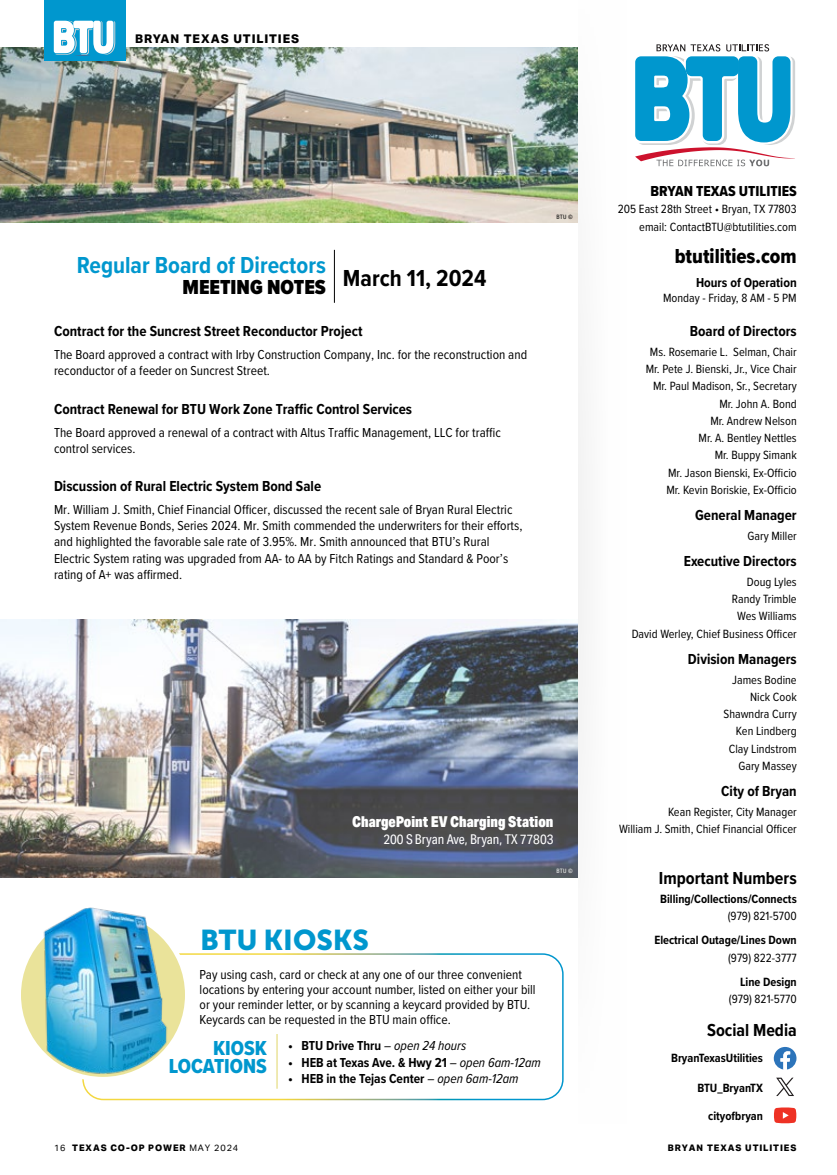
<style>
.page{position:relative;width:837px;height:1175px;background:#fff}
.page>*{position:absolute;margin:0;border:0;box-sizing:border-box;transform-origin:0 0}
.t1{font:28.5px "Museo Sans 900";color:#0097ce}
.t2{font:700 24px "Proxima Nova Cond";color:#0097ce}
.t3{font:900 21px "Proxima Nova Cond";color:#000}
.t4{font:21px "Proxima Nova Cond Extrabld";color:#000}
.t5{font:21px/18px "Proxima Nova Cond Extrabld";color:#0097ce;text-align:right}
.t6{font:700 18px "Proxima Nova Cond";color:#000}
.t7{font:700 15px "Proxima Nova Cond";color:#000}
.t8{font:900 15px "Aktiv Grotesk Cd";color:#fff}
.t9{font:15px "Proxima Nova Cond Extrabld";color:#000}
.t10{font:13.5px/16.2px "Proxima Nova Cond";color:#000}
.t11{font:700 13.5px "Proxima Nova Cond";color:#000}
.t12{font:13.5px "Aktiv Grotesk Cd";color:#fff}
.t13{font:12.3px/17.2px "Proxima Nova Cond";color:#000;text-align:right}
.t14{font:700 12.3px "Proxima Nova Cond";color:#000}
.t15{font:800 12px "Aktiv Grotesk";letter-spacing:.075em;color:#000}
.t16{font:800 9px "Aktiv Grotesk";letter-spacing:.1em;color:#000}
.t17{font:6px "Roboto Condensed";color:#000}
.t18{font:6px "Roboto Condensed";color:#fff}
.s1{font-weight:400;font-style:italic}
.s2{font-weight:400}
</style>
<div class="page">
<img style="left:0;top:47px;width:577px;height:175px">
<svg style="left:635px;top:44px;width:160px;height:122px"></svg>
<div style="left:44px;top:0;width:81px;height:60px;background:#0097ce"></div>
<svg style="left:54px;top:21px;width:61px;height:34px"></svg>
<hr style="left:334px;top:250px;width:1px;height:53px;background:#000">
<div style="left:82px;top:953px;width:482px;height:147px;border:2px solid #fff;border-radius:20px"></div>
<svg style="left:19px;top:910px;width:168px;height:169px;background:#ece6a7"></svg>
<div style="left:16px;top:908px;width:174px;height:173px;border:5px solid #fff;border-radius:50%"></div>
<img style="left:38px;top:907px;width:136px;height:171px">
<hr style="left:276px;top:1034px;width:2px;height:54px;background:#eae39a">
<img style="left:0;top:619px;width:577px;height:258px">
<svg style="left:774px;top:1046px;width:22px;height:23px"></svg>
<svg style="left:774px;top:1107px;width:22px;height:16px"></svg>
<svg style="left:776px;top:1077px;width:18px;height:19px"></svg>
<p class="t15" style="left:135px;top:32px;width:165px">BRYAN TEXAS UTILITIES</p>
<h2 class="t2" style="left:77px;top:247px;width:250px">Regular Board of Directors</h2>
<h3 class="t3" style="left:182px;top:271px;width:305px">MEETING NOTES <sup>March</sup> <sup>11,</sup> <sup>2024</sup></h3>
<p class="t7" style="left:54px;top:320px;width:310px">Contract for the Suncrest Street Reconductor Project</p>
<p class="t10" style="left:54px;top:346px;width:475px">The Board approved a contract with Irby Construction Company, Inc. for the reconstruction and reconductor of a feeder on Suncrest Street.</p>
<p class="t7" style="left:54px;top:397px;width:360px">Contract Renewal for BTU Work Zone Traffic Control Services</p>
<p class="t10" style="left:54px;top:423px;width:448px">The Board approved a renewal of a contract with Altus Traffic Management, LLC for traffic control services.</p>
<p class="t7" style="left:54px;top:475px;width:269px">Discussion of Rural Electric System Bond Sale</p>
<p class="t10" style="left:54px;top:501px;width:470px">Mr. William J. Smith, Chief Financial Officer, discussed the recent sale of Bryan Rural Electric System Revenue Bonds, Series 2024. Mr. Smith commended the underwriters for their efforts, and highlighted the favorable sale rate of 3.95%. Mr. Smith announced that BTU’s Rural Electric System rating was upgraded from AA- to AA by Fitch Ratings and Standard &amp; Poor’s rating of A+ was affirmed.</p>
<p class="t17" style="left:557px;top:213px;width:18px">BTU ©</p>
<p class="t8" style="left:352px;top:813px;width:203px">ChargePoint EV Charging Station</p>
<p class="t12" style="left:383px;top:831px;width:172px">200 S Bryan Ave, Bryan, TX 77803</p>
<p class="t18" style="left:556px;top:867px;width:18px">BTU ©</p>
<h1 class="t1" style="left:200px;top:924px;width:171px">BTU KIOSKS</h1>
<p class="t10" style="left:200px;top:966px;width:338px;line-height:15px">Pay using cash, card or check at any one of our three convenient locations by entering your account number, listed on either your bill or your reminder letter, or by scanning a keycard provided by BTU.<br>Keycards can be requested in the BTU main office.</p>
<h3 class="t5" style="left:169px;top:1039px;width:100px">KIOSK<br>LOCATIONS</h3>
<p class="t11" style="left:288px;top:1035px;width:180px">• BTU Drive Thru <span class="s1">– open 24 hours</span></p>
<p class="t11" style="left:288px;top:1052px;width:254px">• HEB at Texas Ave. &amp; Hwy 21 <span class="s1">– open 6am-12am</span></p>
<p class="t11" style="left:288px;top:1068px;width:232px">• HEB in the Tejas Center <span class="s1">– open 6am-12am</span></p>
<p class="t9" style="left:651px;top:180px;width:148px">BRYAN TEXAS UTILITIES</p>
<p class="t13" style="left:618px;top:200px;width:180px">205 East 28th Street • Bryan, TX 77803 email: ContactBTU@btutilities.com</p>
<h3 class="t4" style="left:675px;top:241px;width:124px">btutilities.com</h3>
<p class="t11" style="left:696px;top:273px;width:102px">Hours of Operation</p>
<p class="t13" style="left:663px;top:289px;width:135px">Monday - Friday, 8 AM - 5 PM</p>
<p class="t7" style="left:690px;top:320px;width:108px">Board of Directors</p>
<p class="t13" style="left:646px;top:342px;width:152px">Ms. Rosemarie L. Selman, Chair<br>Mr. Pete J. Bienski, Jr., Vice Chair<br>Mr. Paul Madison, Sr., Secretary<br>Mr. John A. Bond<br>Mr. Andrew Nelson<br>Mr. A. Bentley Nettles<br>Mr. Buppy Simank<br>Mr. Jason Bienski, Ex-Officio<br>Mr. Kevin Boriskie, Ex-Officio</p>
<p class="t7" style="left:695px;top:504px;width:103px">General Manager</p>
<p class="t13" style="left:748px;top:526px;width:51px">Gary Miller</p>
<p class="t7" style="left:684px;top:550px;width:114px">Executive Directors</p>
<p class="t13" style="left:632px;top:572px;width:167px">Doug Lyles<br>Randy Trimble<br>Wes Williams<br>David Werley, Chief Business Officer</p>
<p class="t7" style="left:688px;top:648px;width:110px">Division Managers</p>
<p class="t13" style="left:724px;top:670px;width:75px">James Bodine<br>Nick Cook<br>Shawndra Curry<br>Ken Lindberg<br>Clay Lindstrom<br>Gary Massey</p>
<p class="t7" style="left:721px;top:780px;width:77px">City of Bryan</p>
<p class="t13" style="left:619px;top:802px;width:179px">Kean Register, City Manager<br>William J. Smith, Chief Financial Officer</p>
<h3 class="t6" style="left:659px;top:864px;width:139px">Important Numbers</h3>
<p class="t14" style="left:660px;top:890px;width:138px">Billing/Collections/Connects</p>
<p class="t13" style="left:728px;top:907px;width:70px">(979) 821-5700</p>
<p class="t14" style="left:654px;top:931px;width:144px">Electrical Outage/Lines Down</p>
<p class="t13" style="left:728px;top:948px;width:70px">(979) 822-3777</p>
<p class="t14" style="left:740px;top:972px;width:58px">Line Design</p>
<p class="t13" style="left:729px;top:989px;width:69px">(979) 821-5770</p>
<h3 class="t6" style="left:707px;top:1017px;width:91px">Social Media</h3>
<p class="t14" style="left:671px;top:1049px;width:93px">BryanTexasUtilities</p>
<p class="t14" style="left:697px;top:1079px;width:67px">BTU_BryanTX</p>
<p class="t14" style="left:708px;top:1107px;width:56px">cityofbryan</p>
<p class="t16" style="left:54px;top:1143px;width:186px"><span class="s2">16</span> TEXAS CO-OP POWER <span class="s2">MAY 2024</span></p>
<p class="t16" style="left:668px;top:1143px;width:130px">BRYAN TEXAS UTILITIES</p>
</div>
